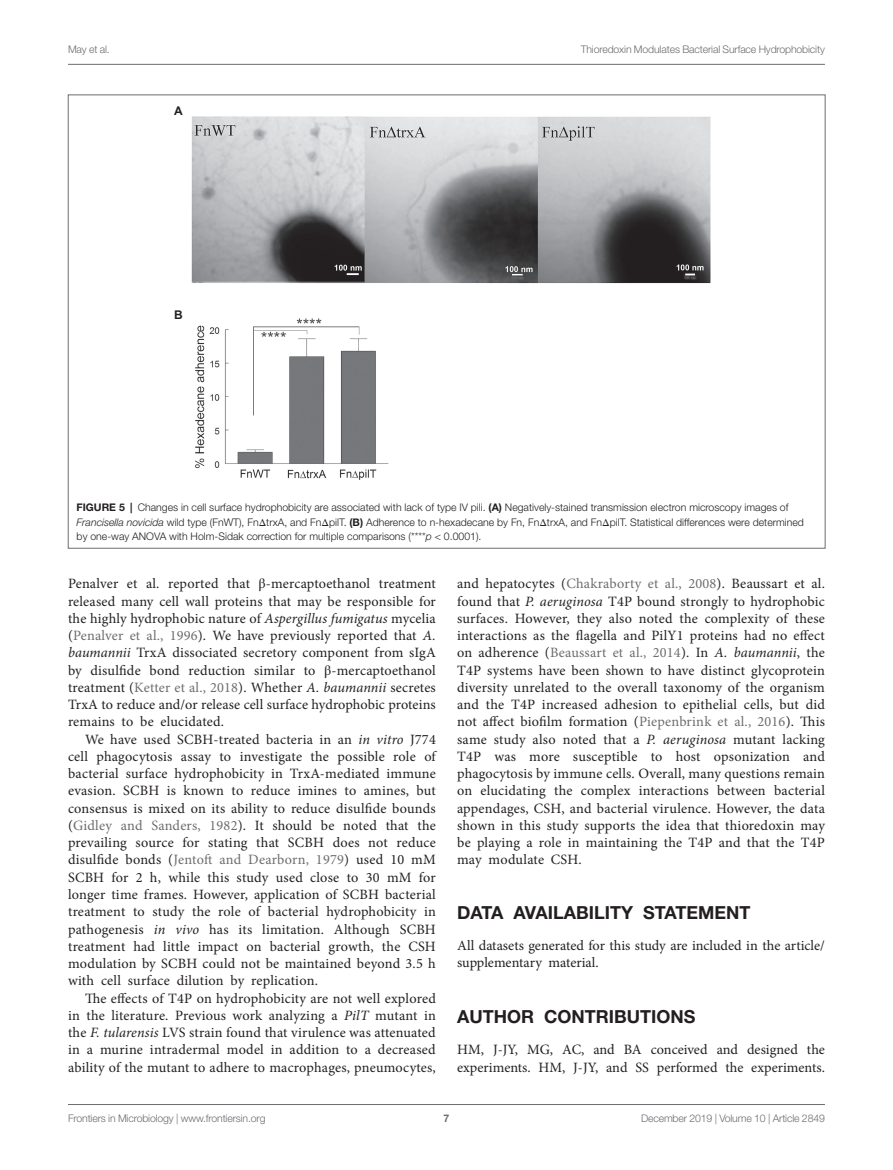
<style>
.page{position:relative;width:893px;height:1170px;background:#fff}
.page>*{position:absolute;margin:0;border:0;box-sizing:border-box;transform-origin:0 0}
.HEAD_1{font:700 18px "Helvetica Neue LT Std";color:#231f20}
.TEXT{font:14.25px/17.2px "Minion Pro";letter-spacing:.01em;color:#231f20;text-align:justify}
.TEXT_FLUSH{font:14.25px/17.2px "Minion Pro";color:#231f20}
.t1{font:700 12px "Arial";color:#231f20}
.FIG_LEG{font:300 10.5px/14.2px "Helvetica Neue LT Std";color:#231f20}
.t2{font:300 10.5px "Helvetica Neue LT Std";letter-spacing:-.015em;color:#6c6d70}
.t3{font:700 10.5px "Helvetica Neue LT Std";color:#6c6d70}
.s1{font-weight:700}
.s2{font-style:italic}
.s3{font-family:"STIX General";font-weight:400}
.s4{font-family:"STIX General"}
.s5{color:#6c6d70}
</style>
<div class="page">
<hr style="left:68px;top:64px;width:757px;height:1px;background:#6c6d70">
<hr style="left:68px;top:1104px;width:757px;height:1px;background:#6c6d70">
<img style="left:191px;top:116px;width:520px;height:364px">
<p class="t2" style="left:68px;top:42px;width:43px">May et al.</p>
<p class="t2" style="left:581px;top:42px;width:246px">Thioredoxin Modulates Bacterial Surface Hydrophobicity</p>
<p class="t1" style="left:174px;top:102px;width:10px">A</p>
<p class="t1" style="left:174px;top:306px;width:10px">B</p>
<p class="FIG_LEG" style="left:77px;top:500px;width:729px"><span class="s1">FIGURE 5 |</span> Changes in cell surface hydrophobicity are associated with lack of type IV pili. <span class="s1">(A)</span> Negatively-stained transmission electron microscopy images of<br><span class="s2">Francisella novicida</span> wild type (FnWT), Fn<span class="s3">Δ</span>trxA, and Fn<span class="s3">Δ</span>pilT. <span class="s1">(B)</span> Adherence to n-hexadecane by Fn, Fn<span class="s3">Δ</span>trxA, and Fn<span class="s3">Δ</span>pilT. Statistical differences were determined by one-way ANOVA with Holm-Sidak correction for multiple comparisons (****<span class="s2">p</span> &lt; 0.0001).</p>
<p class="TEXT" style="left:68px;top:575px;width:369px">Penalver et al. reported that <span class="s4">β</span>-mercaptoethanol treatment released many cell wall proteins that may be responsible for the highly hydrophobic nature of <span class="s2">Aspergillus fumigatus</span> mycelia (<span class="s5">Penalver et al., 1996</span>). We have previously reported that <span class="s2">A. baumannii</span> TrxA dissociated secretory component from sIgA by disulfide bond reduction similar to <span class="s4">β</span>-mercaptoethanol treatment (<span class="s5">Ketter et al., 2018</span>). Whether <span class="s2">A. baumannii</span> secretes TrxA to reduce and/or release cell surface hydrophobic proteins remains to be elucidated.</p>
<p class="TEXT" style="left:68px;top:730px;width:369px;text-indent:17px">We have used SCBH-treated bacteria in an <span class="s2">in vitro</span> J774 cell phagocytosis assay to investigate the possible role of bacterial surface hydrophobicity in TrxA-mediated immune evasion. SCBH is known to reduce imines to amines, but consensus is mixed on its ability to reduce disulfide bounds (<span class="s5">Gidley and Sanders, 1982</span>). It should be noted that the prevailing source for stating that SCBH does not reduce disulfide bonds (<span class="s5">Jentoft and Dearborn, 1979</span>) used 10 mM SCBH for 2 h, while this study used close to 30 mM for longer time frames. However, application of SCBH bacterial treatment to study the role of bacterial hydrophobicity in pathogenesis <span class="s2">in vivo</span> has its limitation. Although SCBH treatment had little impact on bacterial growth, the CSH modulation by SCBH could not be maintained beyond 3.5 h with cell surface dilution by replication.</p>
<p class="TEXT" style="left:68px;top:989px;width:369px;text-indent:17px">The effects of T4P on hydrophobicity are not well explored in the literature. Previous work analyzing a <span class="s2">PilT</span> mutant in the <span class="s2">F. tularensis</span> LVS strain found that virulence was attenuated in a murine intradermal model in addition to a decreased ability of the mutant to adhere to macrophages, pneumocytes,</p>
<p class="TEXT" style="left:457px;top:575px;width:369px">and hepatocytes (<span class="s5">Chakraborty et al., 2008</span>). Beaussart et al. found that <span class="s2">P. aeruginosa</span> T4P bound strongly to hydrophobic surfaces. However, they also noted the complexity of these interactions as the flagella and PilY1 proteins had no effect on adherence (<span class="s5">Beaussart et al., 2014</span>). In <span class="s2">A. baumannii</span>, the T4P systems have been shown to have distinct glycoprotein diversity unrelated to the overall taxonomy of the organism and the T4P increased adhesion to epithelial cells, but did not affect biofilm formation (<span class="s5">Piepenbrink et al., 2016</span>). This same study also noted that a <span class="s2">P. aeruginosa</span> mutant lacking T4P was more susceptible to host opsonization and phagocytosis by immune cells. Overall, many questions remain on elucidating the complex interactions between bacterial appendages, CSH, and bacterial virulence. However, the data shown in this study supports the idea that thioredoxin may be playing a role in maintaining the T4P and that the T4P may modulate CSH.</p>
<p class="HEAD_1" style="left:457px;top:900px;width:295px">DATA AVAILABILITY STATEMENT</p>
<p class="TEXT_FLUSH" style="left:457px;top:936px;width:369px">All datasets generated for this study are included in the article/ supplementary material.</p>
<p class="HEAD_1" style="left:457px;top:1005px;width:240px">AUTHOR CONTRIBUTIONS</p>
<p class="TEXT_FLUSH" style="left:457px;top:1041px;width:369px">HM, J-JY, MG, AC, and BA conceived and designed the experiments. HM, J-JY, and SS performed the experiments.</p>
<p class="t2" style="left:68px;top:1111px;width:199px">Frontiers in Microbiology | www.frontiersin.org</p>
<p class="t3" style="left:444px;top:1111px;width:7px">7</p>
<p class="t2" style="left:641px;top:1111px;width:185px">December 2019 | Volume 10 | Article 2849</p>
</div>
